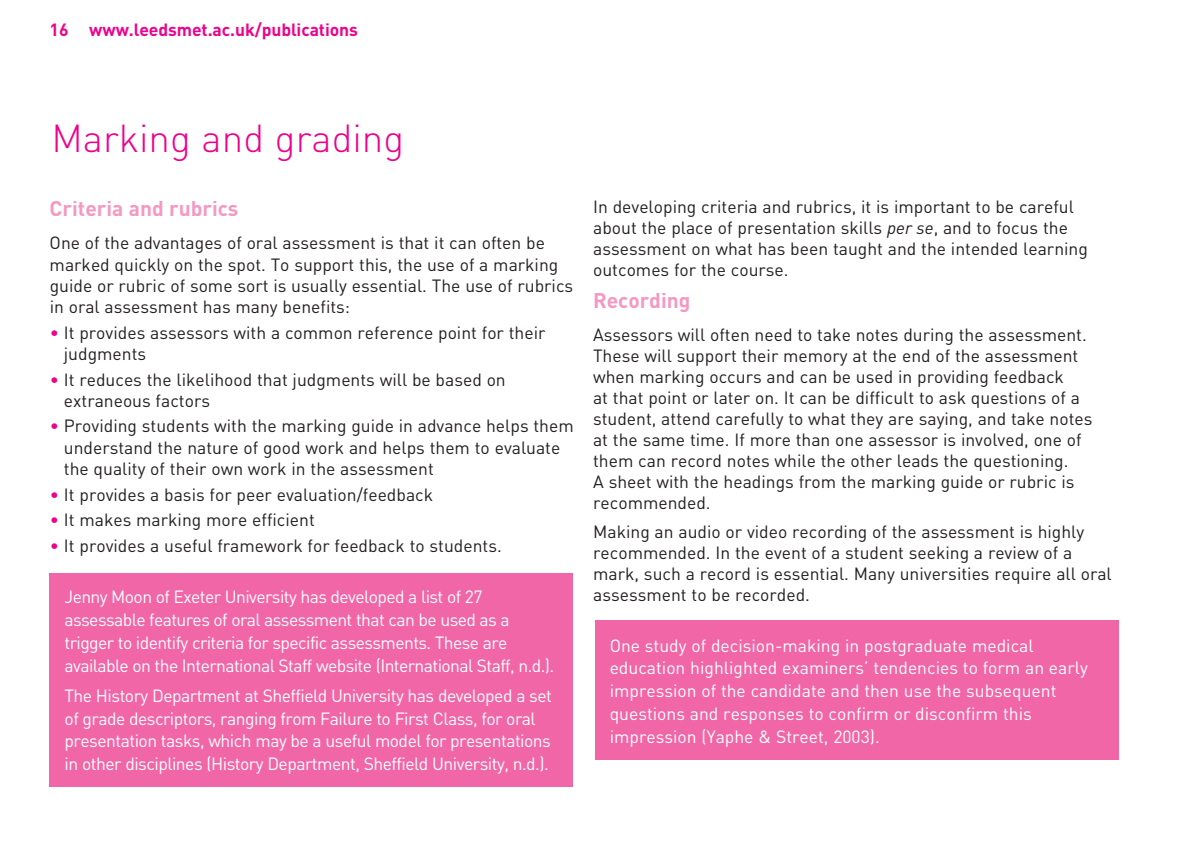
<style>
.page{position:relative;width:1191px;height:844px;background:#fff}
.page>*{position:absolute;margin:0;border:0;box-sizing:border-box;transform-origin:0 0}
.t1{font:300 38.5px "DIN";color:#ed028c}
.t2{font:700 21px "DIN";color:#f499c2}
.t3{font:17.5px/21px "DIN";color:#231f20}
.t4{font:17.5px/22.8px "DIN";letter-spacing:-.03em;color:#fff}
.t5{font:17.5px/22.8px "DIN";color:#fff}
.t6{font:700 17.5px "DIN";letter-spacing:-.005em;color:#ed028c}
.s1{color:#ed028c}
.s2{font-family:"DIN Regular Italic Alt"}
</style>
<div class="page">
<div style="left:50px;top:572px;width:523px;height:214px;background:#f166a7"></div>
<div style="left:595px;top:620px;width:523px;height:139px;background:#f166a7"></div>
<p class="t6" style="left:50px;top:19px;width:310px">16 www.leedsmet.ac.uk/publications</p>
<h1 class="t1" style="left:51px;top:114px;width:354px">Marking and grading</h1>
<p class="t2" style="left:50px;top:195px;width:190px">Criteria and rubrics</p>
<p class="t3" style="left:50px;top:232px;width:525px">One of the advantages of oral assessment is that it can often be marked quickly on the spot. To support this, the use of a marking guide or rubric of some sort is usually essential. The use of rubrics in oral assessment has many benefits:</p>
<p class="t3" style="left:64px;top:321px;width:483px;text-indent:-14px"><span class="s1">•</span> It provides assessors with a common reference point for their judgments</p>
<p class="t3" style="left:64px;top:368px;width:443px;text-indent:-14px"><span class="s1">•</span> It reduces the likelihood that judgments will be based on extraneous factors</p>
<p class="t3" style="left:64px;top:415px;width:511px;text-indent:-14px"><span class="s1">•</span> Providing students with the marking guide in advance helps them understand the nature of good work and helps them to evaluate the quality of their own work in the assessment</p>
<p class="t3" style="left:50px;top:483px;width:385px"><span class="s1">•</span> It provides a basis for peer evaluation/feedback</p>
<p class="t3" style="left:50px;top:509px;width:266px"><span class="s1">•</span> It makes marking more efficient</p>
<p class="t3" style="left:50px;top:535px;width:453px"><span class="s1">•</span> It provides a useful framework for feedback to students.</p>
<p class="t4" style="left:64px;top:585px;width:491px">Jenny Moon of Exeter University has developed a list of 27 assessable features of oral assessment that can be used as a trigger to identify criteria for specific assessments. These are available on the International Staff website (International Staff, n.d.).</p>
<p class="t4" style="left:65px;top:683px;width:489px">The History Department at Sheffield University has developed a set of grade descriptors, ranging from Failure to First Class, for oral presentation tasks, which may be a useful model for presentations in other disciplines (History Department, Sheffield University, n.d.).</p>
<p class="t3" style="left:593px;top:196px;width:496px">In developing criteria and rubrics, it is important to be careful about the place of presentation skills <span class="s2">per se</span>, and to focus the assessment on what has been taught and the intended learning outcomes for the course.</p>
<p class="t2" style="left:593px;top:286px;width:99px">Recording</p>
<p class="t3" style="left:593px;top:324px;width:501px">Assessors will often need to take notes during the assessment.<br>These will support their memory at the end of the assessment when marking occurs and can be used in providing feedback<br>at that point or later on. It can be difficult to ask questions of a student, attend carefully to what they are saying, and take notes at the same time. If more than one assessor is involved, one of them can record notes while the other leads the questioning.<br>A sheet with the headings from the marking guide or rubric is recommended.</p>
<p class="t3" style="left:593px;top:520px;width:520px">Making an audio or video recording of the assessment is highly recommended. In the event of a student seeking a review of a mark, such a record is essential. Many universities require all oral assessment to be recorded.</p>
<p class="t5" style="left:609px;top:633px;width:479px">One study of decision-making in postgraduate medical education highlighted examiners’ tendencies to form an early impression of the candidate and then use the subsequent questions and responses to confirm or disconfirm this impression (Yaphe &amp; Street, 2003).</p>
</div>
